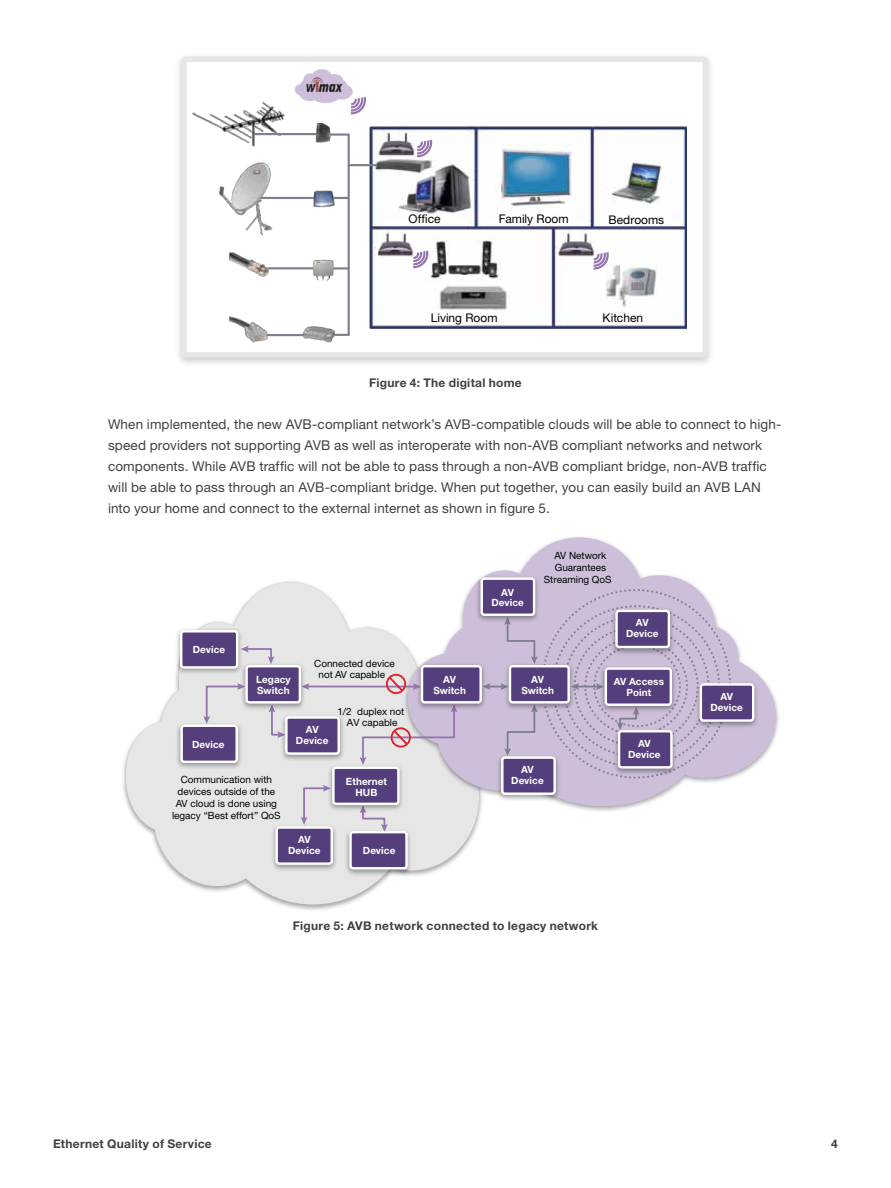
<style>
.page{position:relative;width:891px;height:1188px;background:#fff}
.page>*{position:absolute;margin:0;border:0;box-sizing:border-box;transform-origin:0 0}
.t1{font:13.5px/21px "Helvetica Neue LT Std";letter-spacing:.01em;color:#414042}
.t2{font:700 12px "Helvetica Neue LT Std";letter-spacing:.02em;color:#414042}
.t3{font:12px "Helvetica Neue LT Std";color:#000}
.t4{font:9.9px/11.9px "Helvetica Neue";color:#000;text-align:center}
.t5{font:700 9.9px/10.8px "Helvetica Neue LT Std";letter-spacing:.01em;color:#fff;text-align:center}
</style>
<div class="page">
<div style="left:181px;top:57px;width:527px;height:301px;border:5px solid #e6e6e6;border-radius:2px"></div>
<img style="left:192px;top:88px;width:495px;height:255px">
<hr style="left:348px;top:134px;width:2px;height:201px;background:#7e7e8d">
<hr style="left:349px;top:164px;width:28px;height:2px;background:#7e7e8d">
<hr style="left:331px;top:133px;width:18px;height:3px;background:#7e7e8d">
<svg style="left:334px;top:197px;width:14px;height:2px"></svg>
<hr style="left:333px;top:267px;width:16px;height:3px;background:#7e7e8d">
<svg style="left:334px;top:334px;width:16px;height:2px"></svg>
<hr style="left:267px;top:334px;width:37px;height:2px;background:#7e7e8d">
<hr style="left:268px;top:267px;width:45px;height:2px;background:#7e7e8d">
<hr style="left:261px;top:197px;width:53px;height:2px;background:#7e7e8d">
<hr style="left:255px;top:133px;width:61px;height:2px;background:#7e7e8d">
<svg style="left:415px;top:137px;width:18px;height:21px"></svg>
<svg style="left:411px;top:248px;width:18px;height:21px"></svg>
<svg style="left:591px;top:250px;width:18px;height:21px"></svg>
<svg style="left:295px;top:69px;width:71px;height:46px"></svg>
<svg style="left:126px;top:582px;width:353px;height:322px;fill:#e6e6e6"></svg>
<img style="left:401px;top:537px;width:378px;height:279px">
<svg style="left:408px;top:538px;width:368px;height:268px;fill:#cdbfda"></svg>
<svg style="left:246px;top:646px;width:28px;height:14px"></svg>
<svg style="left:203px;top:683px;width:42px;height:36px"></svg>
<svg style="left:269px;top:713px;width:9px;height:25px"></svg>
<svg style="left:360px;top:815px;width:28px;height:11px"></svg>
<svg style="left:301px;top:785px;width:30px;height:37px"></svg>
<hr style="left:307px;top:686px;width:109px;height:2px;background:#9574ae">
<svg style="left:504px;top:626px;width:34px;height:34px"></svg>
<svg style="left:504px;top:713px;width:34px;height:39px"></svg>
<svg style="left:490px;top:683px;width:11px;height:7px"></svg>
<hr style="left:576px;top:686px;width:23px;height:2px;background:#7e7e8d">
<svg style="left:617px;top:716px;width:23px;height:9px"></svg>
<img style="left:173px;top:626px;width:73px;height:52px">
<div style="left:181px;top:631px;width:56px;height:36px;background:#543f7c;border-radius:3px"></div>
<div style="left:180px;top:630px;width:58px;height:39px;border:2px solid #fff;border-radius:3px"></div>
<img style="left:174px;top:719px;width:71px;height:54px">
<div style="left:182px;top:726px;width:55px;height:36px;background:#543f7c;border-radius:3px"></div>
<div style="left:180px;top:725px;width:58px;height:38px;border:2px solid #fff;border-radius:3px"></div>
<img style="left:343px;top:826px;width:73px;height:53px">
<div style="left:351px;top:832px;width:56px;height:36px;background:#543f7c;border-radius:3px"></div>
<div style="left:349px;top:831px;width:59px;height:38px;border:2px solid #fff;border-radius:3px"></div>
<img style="left:268px;top:822px;width:73px;height:53px">
<div style="left:277px;top:828px;width:55px;height:36px;background:#543f7c;border-radius:3px"></div>
<div style="left:275px;top:826px;width:58px;height:39px;border:2px solid #fff;border-radius:3px"></div>
<img style="left:501px;top:660px;width:76px;height:53px">
<div style="left:510px;top:666px;width:59px;height:36px;background:#543f7c;border-radius:3px"></div>
<div style="left:509px;top:665px;width:61px;height:39px;border:2px solid #fff;border-radius:3px"></div>
<img style="left:414px;top:660px;width:76px;height:53px">
<div style="left:422px;top:666px;width:59px;height:36px;background:#543f7c;border-radius:3px"></div>
<div style="left:421px;top:665px;width:61px;height:39px;border:2px solid #fff;border-radius:3px"></div>
<img style="left:278px;top:711px;width:69px;height:54px">
<div style="left:286px;top:717px;width:53px;height:37px;background:#543f7c;border-radius:3px"></div>
<div style="left:285px;top:716px;width:55px;height:39px;border:2px solid #fff;border-radius:3px"></div>
<img style="left:325px;top:762px;width:82px;height:53px">
<div style="left:333px;top:768px;width:65px;height:36px;background:#543f7c;border-radius:3px"></div>
<div style="left:332px;top:767px;width:68px;height:38px;border:2px solid #fff;border-radius:3px"></div>
<img style="left:239px;top:660px;width:69px;height:53px">
<div style="left:247px;top:666px;width:53px;height:36px;background:#543f7c;border-radius:3px"></div>
<div style="left:245px;top:665px;width:56px;height:39px;border:2px solid #fff;border-radius:3px"></div>
<img style="left:598px;top:663px;width:81px;height:53px">
<div style="left:606px;top:669px;width:65px;height:36px;background:#543f7c;border-radius:3px"></div>
<div style="left:605px;top:667px;width:67px;height:39px;border:2px solid #fff;border-radius:3px"></div>
<div style="left:386px;top:674px;width:20px;height:20px;border:2px solid #e31b23;border-radius:50%"></div>
<svg style="left:387px;top:675px;width:18px;height:18px"></svg>
<svg style="left:360px;top:704px;width:97px;height:61px;background:#d7cdd8"></svg>
<img style="left:474px;top:573px;width:68px;height:53px">
<div style="left:482px;top:579px;width:52px;height:36px;background:#543f7c;border-radius:3px"></div>
<div style="left:481px;top:577px;width:54px;height:39px;border:2px solid #fff;border-radius:3px"></div>
<img style="left:609px;top:605px;width:68px;height:53px">
<div style="left:617px;top:611px;width:52px;height:36px;background:#543f7c;border-radius:3px"></div>
<div style="left:615px;top:610px;width:55px;height:38px;border:2px solid #fff;border-radius:3px"></div>
<img style="left:693px;top:678px;width:69px;height:54px">
<div style="left:701px;top:684px;width:52px;height:37px;background:#543f7c;border-radius:3px"></div>
<div style="left:700px;top:683px;width:54px;height:39px;border:2px solid #fff;border-radius:3px"></div>
<img style="left:611px;top:725px;width:69px;height:53px">
<div style="left:619px;top:731px;width:52px;height:36px;background:#543f7c;border-radius:3px"></div>
<div style="left:618px;top:730px;width:55px;height:39px;border:2px solid #fff;border-radius:3px"></div>
<img style="left:495px;top:752px;width:68px;height:53px">
<div style="left:502px;top:758px;width:53px;height:36px;background:#543f7c;border-radius:3px"></div>
<div style="left:501px;top:756px;width:55px;height:39px;border:2px solid #fff;border-radius:3px"></div>
<p class="t3" style="left:409px;top:212px;width:34px">Office</p>
<p class="t3" style="left:499px;top:212px;width:71px">Family Room</p>
<p class="t3" style="left:609px;top:212px;width:57px">Bedrooms</p>
<p class="t3" style="left:431px;top:311px;width:68px">Living Room</p>
<p class="t3" style="left:603px;top:311px;width:42px">Kitchen</p>
<p class="t2" style="left:369px;top:375px;width:154px">Figure 4: The digital home</p>
<p class="t1" style="left:108px;top:413px;width:675px">When implemented, the new AVB-compliant network’s AVB-compatible clouds will be able to connect to high&shy;speed providers not supporting AVB as well as interoperate with non-AVB compliant networks and network components. While AVB traffic will not be able to pass through a non-AVB compliant bridge, non-AVB traffic will be able to pass through an AVB-compliant bridge. When put together, you can easily build an AVB LAN into your home and connect to the external internet as shown in figure 5.</p>
<p class="t5" style="left:193px;top:644px;width:34px">Device</p>
<p class="t5" style="left:192px;top:738px;width:34px">Device</p>
<p class="t5" style="left:491px;top:586px;width:34px">AV<br>Device</p>
<p class="t4" style="left:544px;top:550px;width:69px">AV Network<br>Guarantees<br>Streaming QoS</p>
<p class="t5" style="left:626px;top:617px;width:34px">AV<br>Device</p>
<p class="t4" style="left:314px;top:657px;width:82px">Connected device not AV capable</p>
<p class="t4" style="left:337px;top:705px;width:68px">1/2 duplex not<br>AV capable</p>
<p class="t5" style="left:256px;top:674px;width:36px;text-align:left">Legacy<br>Switch</p>
<p class="t5" style="left:614px;top:676px;width:52px">AV Access<br>Point</p>
<p class="t5" style="left:433px;top:674px;width:34px">AV<br>Switch</p>
<p class="t5" style="left:521px;top:674px;width:34px">AV<br>Switch</p>
<p class="t5" style="left:296px;top:724px;width:34px">AV<br>Device</p>
<p class="t5" style="left:628px;top:738px;width:34px">AV<br>Device</p>
<p class="t4" style="left:172px;top:773px;width:110px">Communication with devices outside of the<br>AV cloud is done using legacy “Best effort” QoS</p>
<p class="t5" style="left:288px;top:834px;width:34px">AV<br>Device</p>
<p class="t5" style="left:346px;top:776px;width:43px">Ethernet<br>HUB</p>
<p class="t5" style="left:363px;top:845px;width:34px">Device</p>
<p class="t5" style="left:511px;top:764px;width:34px">AV<br>Device</p>
<p class="t2" style="left:293px;top:918px;width:307px">Figure 5: AVB network connected to legacy network</p>
<p class="t5" style="left:710px;top:691px;width:34px">AV<br>Device</p>
<p class="t2" style="left:53px;top:1136px;width:160px">Ethernet Quality of Service</p>
<p class="t2" style="left:831px;top:1136px;width:8px">4</p>
</div>
